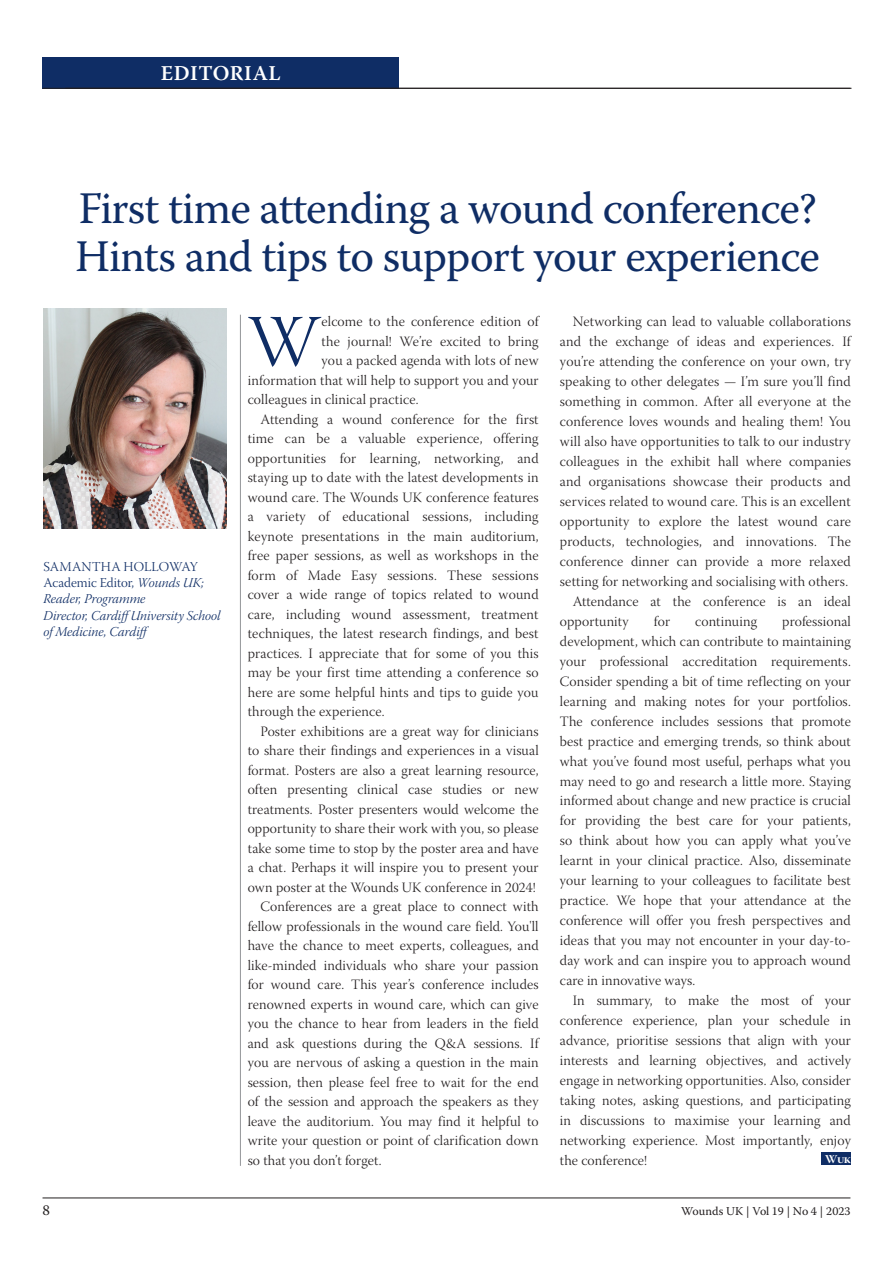
<style>
.page{position:relative;width:893px;height:1263px;background:#fff}
.page>*{position:absolute;margin:0;border:0;box-sizing:border-box;transform-origin:0 0}
.First_paragraph{font:73.35px "Warnock Pro Light Subh";color:#0f2d65}
.Article_title{font:45px/48px "Warnock Pro";letter-spacing:-.02em;color:#0f2d65}
.t1{font:600 21px "Warnock Pro";letter-spacing:.025em;color:#fff}
.t2{font:15px "Warnock Pro";color:#231f20}
.Paragraph_indented{font:14.25px/20px "Warnock Pro Light Subh";letter-spacing:.01em;color:#231f20;text-align:justify}
.First_paragraph-2{font:14.25px "Warnock Pro Light Subh";letter-spacing:.015em;color:#231f20}
.Author_s_details_ED{font:13.5px/16.2px "Warnock Pro Light It Subh";color:#0f2d65}
.Author_s_details_ED-2{font:13.5px "Warnock Pro Light Subh";letter-spacing:.005em;color:#0f2d65}
.t3{font:12px "Warnock Pro";letter-spacing:-.005em;color:#231f20}
.t4{font:12px "Warnock Pro Bold Subh";color:#fff}
.s1{font-family:"Warnock Pro Light Subh"}
</style>
<div class="page">
<hr style="left:43px;top:1197px;width:807px;height:1px;background:#231f20">
<div style="left:43px;top:57px;width:356px;height:31px;background:#0f2d65"></div>
<hr style="left:43px;top:88px;width:807px;height:1px;background:#231f20">
<hr style="left:240px;top:315px;width:1px;height:851px;background:#939598">
<div style="left:821px;top:1152px;width:30px;height:13px;background:#0f2d65"></div>
<hr style="left:65px;top:88px;width:786px;height:1px;background:#231f20">
<img style="left:43px;top:308px;width:183px;height:221px">
<h3 class="t1" style="left:161px;top:61px;width:121px">EDITORIAL</h3>
<p class="Article_title" style="left:75px;top:183px;width:746px">First time attending a wound conference?<br>Hints and tips to support your experience</p>
<p class="Author_s_details_ED-2" style="left:43px;top:559px;width:156px">SAMANTHA HOLLOWAY</p>
<p class="Author_s_details_ED" style="left:43px;top:576px;width:179px"><span class="s1">Academic Editor,</span> Wounds UK;<br>Reader, Programme<br>Director, CardiffUniversity School of Medicine, Cardiff</p>
<p class="First_paragraph" style="left:247px;top:302px;width:75px">W</p>
<p class="First_paragraph-2" style="left:322px;top:314px;width:219px">elcome to the conference edition of</p>
<p class="First_paragraph-2" style="left:322px;top:333px;width:219px">the journal! We’re excited to bring</p>
<p class="First_paragraph-2" style="left:322px;top:353px;width:219px">you a packed agenda with lots of new</p>
<p class="First_paragraph-2" style="left:248px;top:372px;width:292px">information that will help to support you and your</p>
<p class="First_paragraph-2" style="left:248px;top:392px;width:172px">colleagues in clinical practice.</p>
<p class="Paragraph_indented" style="left:248px;top:411px;width:292px;line-height:19.5px;text-indent:13px">Attending a wound conference for the first time can be a valuable experience, offering opportunities for learning, networking, and staying up to date with the latest developments in wound care. The Wounds UK conference features a variety of educational sessions, including keynote presentations in the main auditorium, free paper sessions, as well as workshops in the form of Made Easy sessions. These sessions cover a wide range of topics related to wound care, including wound assessment, treatment techniques, the latest research findings, and best practices. I appreciate that for some of you this may be your first time attending a conference so here are some helpful hints and tips to guide you through the experience.</p>
<p class="Paragraph_indented" style="left:248px;top:723px;width:292px;line-height:19.5px;text-indent:13px">Poster exhibitions are a great way for clinicians to share their findings and experiences in a visual format. Posters are also a great learning resource, often presenting clinical case studies or new treatments. Poster presenters would welcome the opportunity to share their work with you, so please take some time to stop by the poster area and have a chat. Perhaps it will inspire you to present your own poster at the Wounds UK conference in 2024!</p>
<p class="Paragraph_indented" style="left:248px;top:899px;width:292px;line-height:19.5px;text-indent:13px">Conferences are a great place to connect with fellow professionals in the wound care field. You'll have the chance to meet experts, colleagues, and like-minded individuals who share your passion for wound care. This year’s conference includes renowned experts in wound care, which can give you the chance to hear from leaders in the field and ask questions during the Q&amp;A sessions. If you are nervous of asking a question in the main session, then please feel free to wait for the end of the session and approach the speakers as they leave the auditorium. You may find it helpful to write your question or point of clarification down so that you don’t forget.</p>
<p class="Paragraph_indented" style="left:560px;top:313px;width:292px;text-indent:13px">Networking can lead to valuable collaborations and the exchange of ideas and experiences. If you’re attending the conference on your own, try speaking to other delegates — I’m sure you’ll find something in common. After all everyone at the conference loves wounds and healing them! You will also have opportunities to talk to our industry colleagues in the exhibit hall where companies and organisations showcase their products and services related to wound care. This is an excellent opportunity to explore the latest wound care products, technologies, and innovations. The conference dinner can provide a more relaxed setting for networking and socialising with others.</p>
<p class="Paragraph_indented" style="left:560px;top:593px;width:292px;text-indent:13px">Attendance at the conference is an ideal opportunity</p>
<p class="Paragraph_indented" style="left:560px;top:613px;width:292px;text-indent:222px">professional development, which can contribute to maintaining your professional accreditation requirements.<br>Consider spending a bit of time reflecting on your learning and making notes for your portfolios.<br>The conference includes sessions that promote best practice and emerging trends, so think about what you’ve found most useful, perhaps what you may need to go and research a little more. Staying informed about change and new practice is crucial for providing the best care for your patients, so think about how you can apply what you’ve learnt in your clinical practice. Also, disseminate your learning to your colleagues to facilitate best practice. We hope that your attendance at the conference will offer you fresh perspectives and ideas that you may not encounter in your day-to&shy;day work and can inspire you to approach wound care in innovative ways.</p>
<p class="Paragraph_indented" style="left:560px;top:992px;width:292px;text-indent:13px">In summary, to make the most of your conference experience, plan your schedule in advance, prioritise sessions that align with your interests and learning objectives, and actively engage in networking opportunities. Also, consider taking notes, asking questions, and participating in discussions to maximise your learning and networking experience. Most importantly, enjoy the conference!</p>
<p class="Paragraph_indented" style="left:654px;top:613px;width:18px">for</p>
<p class="Paragraph_indented" style="left:695px;top:613px;width:63px">continuing</p>
<p class="t4" style="left:825px;top:1152px;width:27px">Wuk</p>
<p class="t2" style="left:43px;top:1201px;width:9px">8</p>
<p class="t3" style="left:681px;top:1204px;width:171px">Wounds UK | Vol 19 | No 4 | 2023</p>
</div>
